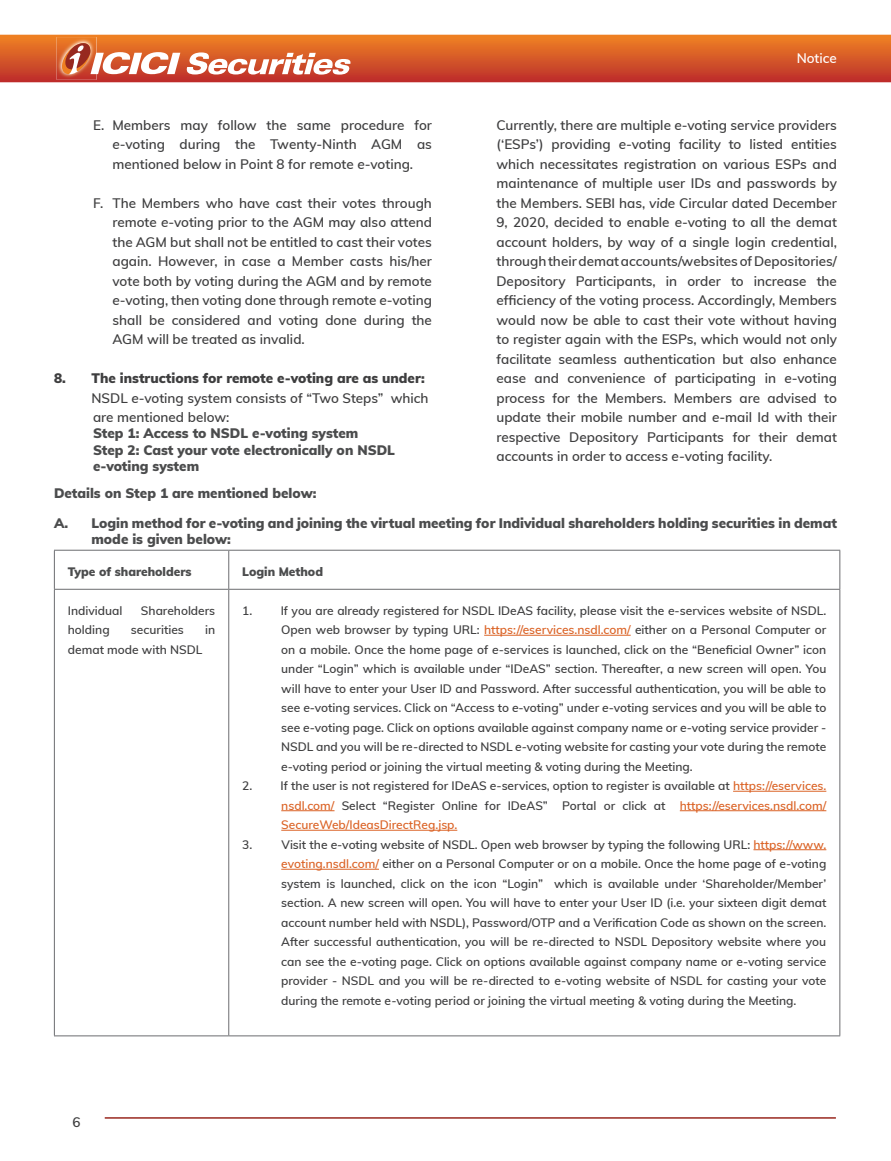
<style>
.page{position:relative;width:891px;height:1161px;background:#fff}
.page>*{position:absolute;margin:0;border:0;box-sizing:border-box;transform-origin:0 0}
.Bullets{font:600 13.5px/19.5px "Mulish";color:#3e3e3f;text-align:justify}
.Label_2_Indentation{font:900 13.5px/16.2px "Mulish";color:#4b4c4d}
.Bullets-2{font:900 13.5px/16.2px "Mulish";color:#4b4c4d}
.Bullets-3{font:900 13.5px "Mulish";color:#3e3e3f}
.Lavel_2{font:900 13.5px "Mulish";color:#4b4c4d}
.t1{font:600 13.5px "Mulish";color:#fff}
.Bullets-4{font:600 12px/19.5px "Mulish";color:#3e3e3f;text-align:justify}
.Table_Body{font:600 12px "Mulish";color:#3e3e3f}
.Table_Bold{font:900 12px "Mulish";color:#4b4c4d}
.s1{font-style:italic}
.s2{color:#db6326}
</style>
<div class="page">
<svg style="left:0;top:35px;width:891px;height:47px;background:#d65927"></svg>
<img style="left:57px;top:37px;width:39px;height:43px">
<svg style="left:186px;top:52px;width:165px;height:23px"></svg>
<svg style="left:60px;top:41px;width:120px;height:35px"></svg>
<hr style="left:105px;top:1117px;width:731px;height:2px;background:#99281f">
<hr style="left:54px;top:550px;width:175px;height:1px;background:#6c6d70">
<hr style="left:54px;top:551px;width:1px;height:38px;background:#6c6d70">
<hr style="left:229px;top:550px;width:611px;height:1px;background:#6c6d70">
<hr style="left:228px;top:551px;width:1px;height:38px;background:#6c6d70">
<hr style="left:839px;top:551px;width:1px;height:38px;background:#6c6d70">
<hr style="left:54px;top:589px;width:175px;height:1px;background:#6c6d70">
<hr style="left:54px;top:590px;width:1px;height:446px;background:#6c6d70">
<hr style="left:229px;top:589px;width:611px;height:1px;background:#6c6d70">
<hr style="left:228px;top:590px;width:1px;height:446px;background:#6c6d70">
<hr style="left:839px;top:590px;width:1px;height:446px;background:#6c6d70">
<hr style="left:54px;top:1036px;width:175px;height:1px;background:#6c6d70">
<hr style="left:229px;top:1036px;width:611px;height:1px;background:#6c6d70">
<hr style="left:484px;top:635px;width:147px;height:1px;background:#db6326">
<hr style="left:733px;top:791px;width:93px;height:1px;background:#db6326">
<hr style="left:281px;top:810px;width:54px;height:1px;background:#db6326">
<hr style="left:680px;top:810px;width:146px;height:1px;background:#db6326">
<hr style="left:281px;top:830px;width:176px;height:1px;background:#db6326">
<hr style="left:753px;top:849px;width:73px;height:1px;background:#db6326">
<hr style="left:281px;top:869px;width:98px;height:1px;background:#db6326">
<p class="Bullets" style="left:112px;top:114px;width:321px;text-indent:-20px">E. Members may follow the same procedure for <span class="s1">e</span>-voting during the Twenty-Ninth AGM as mentioned below in Point 8 for remote <span class="s1">e</span>-voting.</p>
<p class="Bullets" style="left:112px;top:192px;width:321px;text-indent:-20px">F. The Members who have cast their votes through remote <span class="s1">e</span>-voting prior to the AGM may also attend the AGM but shall not be entitled to cast their votes again. However, in case a Member casts his/her vote both by voting during the AGM and by remote <span class="s1">e</span>-voting, then voting done through remote <span class="s1">e</span>-voting shall be considered and voting done during the AGM will be treated as invalid.</p>
<p class="Bullets-3" style="left:54px;top:368px;width:372px">8. The instructions for remote e-voting are as under:</p>
<p class="Bullets" style="left:92px;top:387px;width:339px">NSDL <span class="s1">e</span>-voting system consists of “Two Steps” which are mentioned below:</p>
<p class="Bullets-2" style="left:93px;top:425px;width:304px">Step 1: Access to NSDL <span class="s1">e</span>-voting system<br>Step 2: Cast your vote electronically on NSDL <span class="s1">e</span>-voting system</p>
<p class="t1" style="left:797px;top:48px;width:42px">Notice</p>
<p class="Bullets" style="left:496px;top:114px;width:342px">Currently, there are multiple <span class="s1">e</span>-voting service providers (‘ESPs’) providing <span class="s1">e</span>-voting facility to listed entities which necessitates registration on various ESPs and maintenance of multiple user IDs and passwords by the Members. SEBI has, <span class="s1">vide</span> Circular dated December 9, 2020, decided to enable <span class="s1">e</span>-voting to all the demat account holders, by way of a single login credential, through their demat accounts/websites of Depositories/ Depository Participants, in order to increase the efficiency of the voting process. Accordingly, Members would now be able to cast their vote without having to register again with the ESPs, which would not only facilitate seamless authentication but also enhance ease and convenience of participating in <span class="s1">e</span>-voting process for the Members. Members are advised to update their mobile number and <span class="s1">e</span>-mail Id with their respective Depository Participants for their demat accounts in order to access <span class="s1">e</span>-voting facility.</p>
<p class="Lavel_2" style="left:54px;top:483px;width:264px">Details on Step 1 are mentioned below:</p>
<p class="Label_2_Indentation" style="left:92px;top:514px;width:747px;text-indent:-38px">A. Login method for <span class="s1">e</span>-voting and joining the virtual meeting for Individual shareholders holding securities in demat mode is given below:</p>
<p class="Table_Bold" style="left:68px;top:563px;width:125px">Type of shareholders</p>
<p class="Table_Bold" style="left:242px;top:563px;width:82px">Login Method</p>
<p class="Table_Body" style="left:68px;top:602px;width:56px">Individual</p>
<p class="Table_Body" style="left:141px;top:602px;width:76px">Shareholders</p>
<p class="Table_Body" style="left:68px;top:621px;width:43px">holding</p>
<p class="Table_Body" style="left:131px;top:621px;width:54px">securities</p>
<p class="Table_Body" style="left:205px;top:621px;width:12px">in</p>
<p class="Table_Body" style="left:68px;top:641px;width:136px">demat mode with NSDL</p>
<p class="Bullets-4" style="left:281px;top:600px;width:547px;text-indent:-39px">1. If you are already registered for NSDL IDeAS facility, please visit the <span class="s1">e</span>-services website of NSDL.<br>Open web browser by typing URL: <span class="s2">https://eservices.nsdl.com/</span> either on a Personal Computer or on a mobile. Once the home page of <span class="s1">e</span>-services is launched, click on the “Beneficial Owner” icon under “Login” which is available under “IDeAS” section. Thereafter, a new screen will open. You will have to enter your User ID and Password. After successful authentication, you will be able to see <span class="s1">e</span>-voting services. Click on “Access to <span class="s1">e</span>-voting” under <span class="s1">e</span>-voting services and you will be able to see <span class="s1">e</span>-voting page. Click on options available against company name or <span class="s1">e</span>-voting service provider - NSDL and you will be re-directed to NSDL <span class="s1">e</span>-voting website for casting your vote during the remote <span class="s1">e</span>-voting period or joining the virtual meeting &amp; voting during the Meeting.</p>
<p class="Bullets-4" style="left:281px;top:776px;width:547px;text-indent:-39px">2. If the user is not registered for IDeAS <span class="s1">e</span>-services, option to register is available at <span class="s2">https://eservices. nsdl.com/</span> Select “Register Online for IDeAS” Portal or click at <span class="s2">https://eservices.nsdl.com/ SecureWeb/IdeasDirectReg.jsp.</span></p>
<p class="Bullets-4" style="left:242px;top:834px;width:12px">3.</p>
<p class="Bullets-4" style="left:281px;top:834px;width:547px">Visit the <span class="s1">e</span>-voting website of NSDL. Open web browser by typing the following URL: <span class="s2">https://www. evoting.nsdl.com/</span> either on a Personal Computer or on a mobile. Once the home page of e-voting system is launched, click on the icon “Login” which is available under ‘Shareholder/Member’ section. A new screen will open. You will have to enter your User ID (i.e. your sixteen digit demat account number held with NSDL), Password/OTP and a Verification Code as shown on the screen.<br>After successful authentication, you will be re-directed to NSDL Depository website where you can see the e-voting page. Click on options available against company name or e-voting service provider - NSDL and you will be re-directed to e-voting website of NSDL for casting your vote during the remote e-voting period or joining the virtual meeting &amp; voting during the Meeting.</p>
<p class="Bullets" style="left:72px;top:1111px;width:10px">6</p>
</div>
